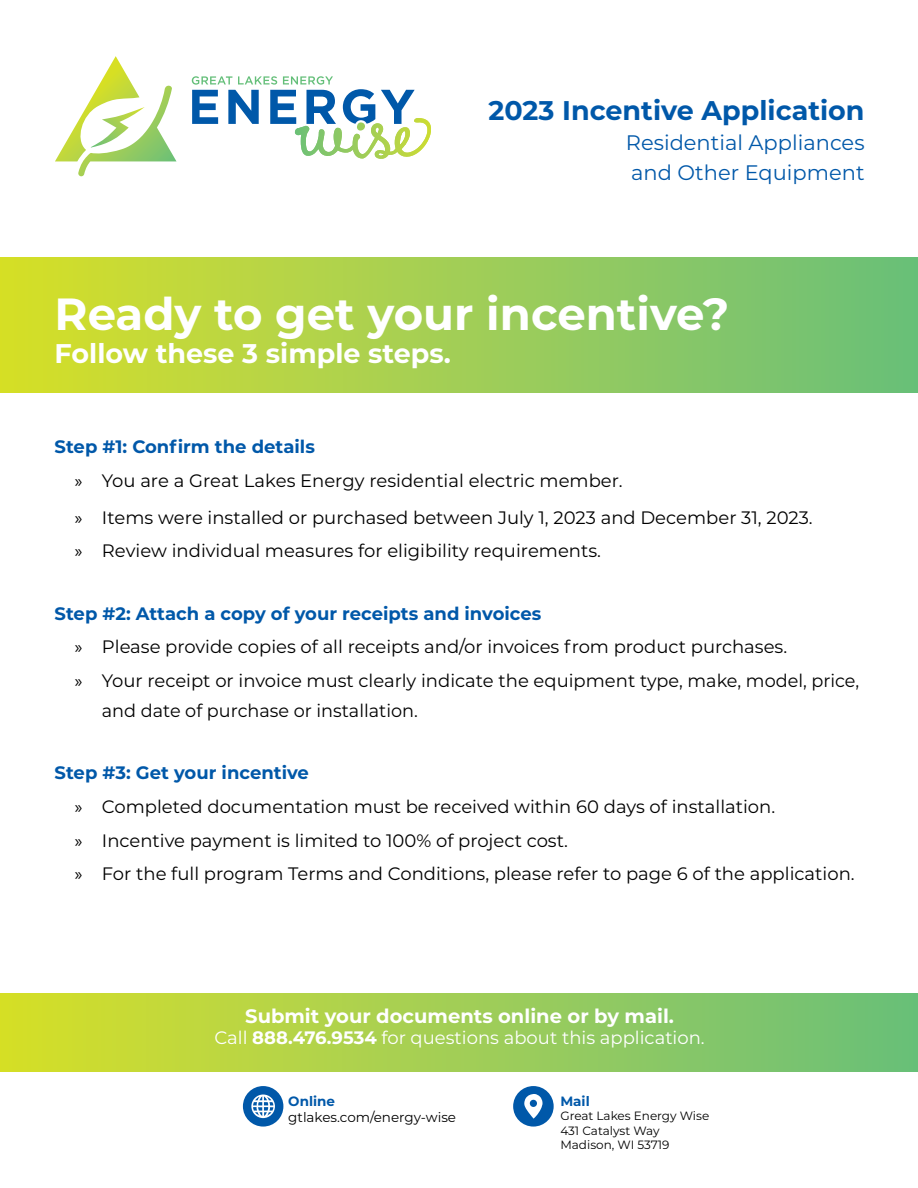
<style>
.page{position:relative;width:918px;height:1188px;background:#fff}
.page>*{position:absolute;margin:0;border:0;box-sizing:border-box;transform-origin:0 0}
.t1{font:700 45px "Montserrat";color:#fff}
.t2{font:700 27px "Montserrat";color:#0058a9}
.t3{font:700 27px "Montserrat";color:#fff}
.t4{font:21px/30px "Montserrat";color:#0058a9}
.t5{font:700 19.5px "Montserrat";color:#fff}
.t6{font:18px/33.8px "Montserrat";color:#000}
.t7{font:18px "Montserrat";color:#fff}
.t8{font:13.5px "Montserrat";color:#000}
.t9{font:700 13.5px "Montserrat";color:#0058a9}
.t10{font:12px/14.4px "Montserrat";color:#000}
.s1{font-weight:700;color:#0058a9}
.s2{font-family:"Myriad Pro"}
.s3{font-weight:700}
</style>
<div class="page">
<div style="left:0;top:993px;width:918px;height:78px;background:linear-gradient(to right,#d7de2b,#6bbf7c)"></div>
<div style="left:0;top:257px;width:918px;height:135px;background:linear-gradient(to right,#d8de2b,#6bbf7c)"></div>
<div style="left:513px;top:1086px;width:41px;height:41px;background:#0058a9;border-radius:50%"></div>
<svg style="left:524px;top:1094px;width:19px;height:25px"></svg>
<div style="left:243px;top:1086px;width:40px;height:41px;background:#0058a9;border-radius:50%"></div>
<svg style="left:251px;top:1095px;width:24px;height:23px"></svg>
<svg style="left:55px;top:56px;width:122px;height:121px"></svg>
<svg style="left:192px;top:76px;width:239px;height:83px"></svg>
<h2 class="t2" style="left:489px;top:91px;width:378px">2023 Incentive Application</h2>
<p class="t4" style="left:626px;top:127px;width:240px">Residential Appliances and Other Equipment</p>
<h1 class="t1" style="left:55px;top:282px;width:676px">Ready to get your incentive?</h1>
<h2 class="t3" style="left:55px;top:333px;width:398px">Follow these 3 simple steps.</h2>
<p class="t6" style="left:75px;top:429px;width:549px;text-indent:-20px"><span class="s1">Step #1: Confirm the details<br></span><span class="s2">»</span> You are a Great Lakes Energy residential electric member.</p>
<p class="t6" style="left:75px;top:500px;width:739px"><span class="s2">»</span> Items were installed or purchased between July 1, 2023 and December 31, 2023. <span class="s2">»</span> Review individual measures for eligibility requirements.</p>
<p class="t6" style="left:75px;top:596px;width:786px;text-indent:-20px"><span class="s1">Step #2: Attach a copy of your receipts and invoices<br></span><span class="s2">»</span> Please provide copies of all receipts and/or invoices from product purchases.<br><span class="s2">»</span> Your receipt or invoice must clearly indicate the equipment type, make, model, price,</p>
<p class="t6" style="left:102px;top:693px;width:318px">and date of purchase or installation.</p>
<p class="t6" style="left:75px;top:755px;width:781px;text-indent:-20px"><span class="s1">Step #3: Get your incentive<br></span><span class="s2">»</span> Completed documentation must be received within 60 days of installation.<br><span class="s2">»</span> Incentive payment is limited to 100% of project cost.<br><span class="s2">»</span> For the full program Terms and Conditions, please refer to page 6 of the application.</p>
<p class="t5" style="left:245px;top:1002px;width:430px">Submit your documents online or by mail.</p>
<p class="t7" style="left:214px;top:1026px;width:492px">Call <span class="s3">888.476.9534</span> for questions about this application.</p>
<p class="t9" style="left:288px;top:1091px;width:48px">Online</p>
<p class="t8" style="left:288px;top:1108px;width:169px">gtlakes.com/energy-wise</p>
<p class="t9" style="left:560px;top:1091px;width:31px">Mail</p>
<p class="t10" style="left:560px;top:1108px;width:150px">Great Lakes Energy Wise<br>431 Catalyst Way<br>Madison, WI 53719</p>
</div>
